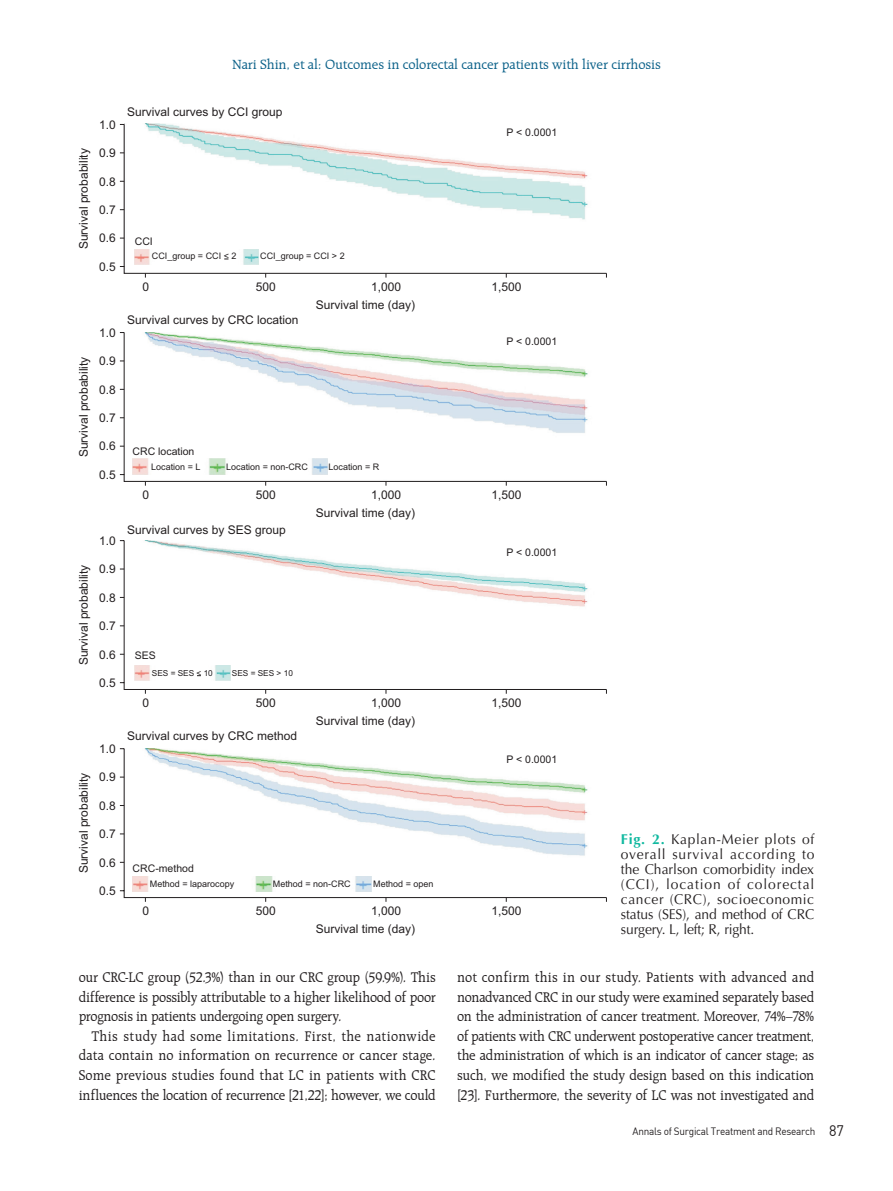
<style>
.page{position:relative;width:893px;height:1191px;background:#fff}
.page>*{position:absolute;margin:0;border:0;box-sizing:border-box;transform-origin:0 0}
.본문{font:15px/19.5px "Raleigh BT";letter-spacing:-.02em;color:#231f20;text-align:justify;scale:.94 1}
.그림_캡션{font:14.25px/15px "Optima LT Std";letter-spacing:-.01em;color:#231f20;text-align:justify}
.t1{font:14.25px "Raleigh BT";letter-spacing:-.01em;color:#0b6189}
.t2{font:12px "Arial";color:#231f20}
.t3{font:10.5px "Arial";color:#231f20}
.t4{font:10.5px "Dinreg";letter-spacing:-.025em;color:#231f20;scale:.95 1}
.t5{font:9px "Arial";color:#231f20}
.t6{font:8.25px "Arial";color:#231f20}
.s1{font-weight:700;color:#11b9a0}
.s2{font-size:15px}
</style>
<div class="page">
<svg style="left:119px;top:124px;width:488px;height:150px"></svg>
<svg style="left:119px;top:332px;width:488px;height:566px"></svg>
<img style="left:135px;top:249px;width:123px;height:16px">
<img style="left:133px;top:458px;width:194px;height:16px">
<img style="left:135px;top:665px;width:95px;height:15px">
<img style="left:133px;top:876px;width:238px;height:15px">
<p class="t1" style="left:232px;top:56px;width:430px">Nari Shin, et al: Outcomes in colorectal cancer patients with liver cirrhosis</p>
<p class="t2" style="left:79px;top:249px;width:102px;rotate:-90deg">Survival probability</p>
<p class="t2" style="left:99px;top:120px;width:18px">1.0</p>
<p class="t2" style="left:99px;top:148px;width:18px">0.9</p>
<p class="t2" style="left:99px;top:177px;width:18px">0.8</p>
<p class="t2" style="left:99px;top:205px;width:18px">0.7</p>
<p class="t2" style="left:99px;top:234px;width:18px">0.6</p>
<p class="t2" style="left:99px;top:262px;width:18px">0.5</p>
<p class="t2" style="left:79px;top:457px;width:102px;rotate:-90deg">Survival probability</p>
<p class="t2" style="left:99px;top:328px;width:18px">1.0</p>
<p class="t2" style="left:99px;top:356px;width:18px">0.9</p>
<p class="t2" style="left:99px;top:385px;width:18px">0.8</p>
<p class="t2" style="left:99px;top:413px;width:18px">0.7</p>
<p class="t2" style="left:99px;top:442px;width:18px">0.6</p>
<p class="t2" style="left:99px;top:470px;width:18px">0.5</p>
<p class="t2" style="left:79px;top:665px;width:102px;rotate:-90deg">Survival probability</p>
<p class="t2" style="left:99px;top:536px;width:18px">1.0</p>
<p class="t2" style="left:99px;top:564px;width:18px">0.9</p>
<p class="t2" style="left:99px;top:593px;width:18px">0.8</p>
<p class="t2" style="left:99px;top:621px;width:18px">0.7</p>
<p class="t2" style="left:99px;top:650px;width:18px">0.6</p>
<p class="t2" style="left:99px;top:678px;width:18px">0.5</p>
<p class="t2" style="left:79px;top:873px;width:102px;rotate:-90deg">Survival probability</p>
<p class="t2" style="left:99px;top:744px;width:18px">1.0</p>
<p class="t2" style="left:99px;top:772px;width:18px">0.9</p>
<p class="t2" style="left:99px;top:801px;width:18px">0.8</p>
<p class="t2" style="left:99px;top:829px;width:18px">0.7</p>
<p class="t2" style="left:99px;top:858px;width:18px">0.6</p>
<p class="t2" style="left:99px;top:886px;width:18px">0.5</p>
<p class="t2" style="left:127px;top:107px;width:157px">Survival curves by CCI group</p>
<p class="t3" style="left:135px;top:237px;width:20px">CCI</p>
<p class="t5" style="left:152px;top:253px;width:86px">CCI_group = CCI &lt; 2</p>
<p class="t5" style="left:260px;top:253px;width:86px">CCI_group = CCI &gt; 2</p>
<p class="t3" style="left:506px;top:129px;width:52px">P &lt; 0.0001</p>
<p class="t2" style="left:142px;top:282px;width:8px">0</p>
<p class="t2" style="left:492px;top:282px;width:32px">1,500</p>
<p class="t2" style="left:256px;top:282px;width:22px">500</p>
<p class="t2" style="left:371px;top:282px;width:32px">1,000</p>
<p class="t2" style="left:127px;top:315px;width:173px">Survival curves by CRC location</p>
<p class="t2" style="left:316px;top:300px;width:101px">Survival time (day)</p>
<p class="t3" style="left:133px;top:447px;width:63px">CRC location</p>
<p class="t5" style="left:151px;top:463px;width:51px">Location = L</p>
<p class="t5" style="left:226px;top:463px;width:83px">Location = non-CRC</p>
<p class="t5" style="left:328px;top:463px;width:52px">Location = R</p>
<p class="t2" style="left:142px;top:490px;width:8px">0</p>
<p class="t2" style="left:256px;top:490px;width:22px">500</p>
<p class="t2" style="left:127px;top:525px;width:160px">Survival curves by SES group</p>
<p class="t2" style="left:371px;top:490px;width:32px">1,000</p>
<p class="t2" style="left:316px;top:508px;width:101px">Survival time (day)</p>
<p class="t3" style="left:135px;top:652px;width:23px">SES</p>
<p class="t6" style="left:152px;top:670px;width:63px">SES = SES &lt; 10</p>
<p class="t6" style="left:232px;top:670px;width:63px">SES = SES &gt; 10</p>
<p class="t2" style="left:142px;top:698px;width:8px">0</p>
<p class="t2" style="left:256px;top:698px;width:22px">500</p>
<p class="t2" style="left:127px;top:731px;width:172px">Survival curves by CRC method</p>
<p class="t2" style="left:371px;top:698px;width:32px">1,000</p>
<p class="t2" style="left:316px;top:716px;width:101px">Survival time (day)</p>
<p class="t3" style="left:133px;top:864px;width:63px">CRC-method</p>
<p class="t5" style="left:150px;top:880px;width:86px">Method = laparocopy</p>
<p class="t5" style="left:273px;top:881px;width:79px">Method = non-CRC</p>
<p class="t5" style="left:373px;top:881px;width:62px">Method = open</p>
<p class="t2" style="left:142px;top:906px;width:8px">0</p>
<p class="t2" style="left:256px;top:906px;width:22px">500</p>
<p class="t2" style="left:371px;top:906px;width:32px">1,000</p>
<p class="t2" style="left:316px;top:924px;width:101px">Survival time (day)</p>
<p class="t3" style="left:506px;top:337px;width:52px">P &lt; 0.0001</p>
<p class="t2" style="left:492px;top:490px;width:32px">1,500</p>
<p class="t3" style="left:506px;top:549px;width:52px">P &lt; 0.0001</p>
<p class="t2" style="left:492px;top:698px;width:32px">1,500</p>
<p class="t3" style="left:506px;top:755px;width:52px">P &lt; 0.0001</p>
<p class="t2" style="left:492px;top:906px;width:32px">1,500</p>
<p class="그림_캡션" style="left:621px;top:831px;width:195px"><span class="s1">Fig. 2.</span> Kaplan-Meier plots of overall survival according to the Charlson comorbidity index (CCI), location of colorectal cancer (CRC), socioeconomic status (SES), and method of CRC surgery. L, left; R, right.</p>
<p class="본문" style="left:79px;top:967px;width:381px">our CRC-LC group (52.3%) than in our CRC group (59.9%). This difference is possibly attributable to a higher likelihood of poor prognosis in patients undergoing open surgery.</p>
<p class="본문" style="left:79px;top:1026px;width:381px;text-indent:13px">This study had some limitations. First, the nationwide data contain no information on recurrence or cancer stage.<br>Some previous studies found that LC in patients with CRC influences the location of recurrence [21,22]; however, we could</p>
<p class="본문" style="left:457px;top:967px;width:382px">not confirm this in our study. Patients with advanced and nonadvanced CRC in our study were examined separately based on the administration of cancer treatment. Moreover, 74%–78% of patients with CRC underwent postoperative cancer treatment, the administration of which is an indicator of cancer stage; as such, we modified the study design based on this indication [23]. Furthermore, the severity of LC was not investigated and</p>
<p class="t4" style="left:633px;top:1124px;width:224px">Annals of Surgical Treatment and Research <span class="s2">87</span></p>
</div>
